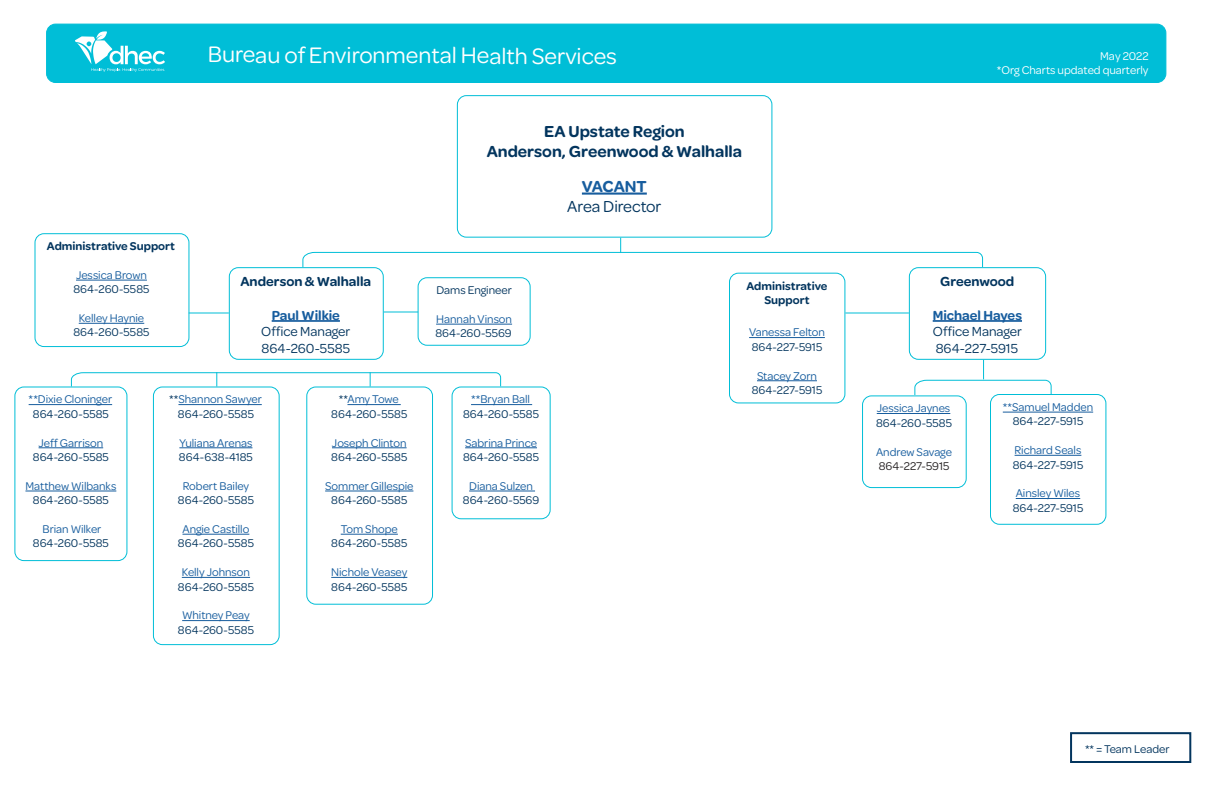
<style>
.page{position:relative;width:1224px;height:792px;background:#fff}
.page>*{position:absolute;margin:0;border:0;box-sizing:border-box;transform-origin:0 0}
.t1{font:24px "Omnes";letter-spacing:-.005em;color:#fff}
.Name_1{font:600 17px "Omnes";color:#03355e}
.Title_1{font:17px "Omnes";letter-spacing:-.005em;color:#03355e}
.Name_1-2{font:600 17px "Omnes";letter-spacing:-.005em;color:#175d9e}
.Title_2{font:14px "Omnes";letter-spacing:-.005em;color:#03355e}
.Names_2{font:600 14px "Omnes";color:#03355e}
.Title_2-2{font:600 14px "Omnes";color:#175d9e}
.Title_2-3{font:12px "Omnes";letter-spacing:.005em;color:#03355e}
.Title_2-4{font:12px "Omnes";letter-spacing:-.005em;color:#175d9e}
.Title_2-5{font:600 12px "Omnes";color:#03355e}
.t2{font:12px/14.4px "Omnes";color:#fff;text-align:right}
.Title_2-6{font:12px "Omnes";color:#231f20}
.s1{color:#03355e}
</style>
<div class="page">
<div style="left:47px;top:24px;width:1119px;height:58px;background:#00bed7;border-radius:9px"></div>
<div style="left:46px;top:24px;width:1120px;height:59px;border:1px solid #00bed7;border-radius:9px"></div>
<svg style="left:75px;top:31px;width:90px;height:41px"></svg>
<div style="left:1070px;top:732px;width:121px;height:31px;border:2px solid #03355e"></div>
<hr style="left:582px;top:193px;width:65px;height:2px;background:#175d9e">
<div style="left:457px;top:95px;width:315px;height:143px;border:1px solid #00bed7;border-radius:9px"></div>
<svg style="left:302px;top:238px;width:682px;height:29px"></svg>
<hr style="left:272px;top:320px;width:68px;height:2px;background:#175d9e">
<div style="left:229px;top:267px;width:155px;height:93px;border:1px solid #00bed7;border-radius:9px"></div>
<hr style="left:29px;top:404px;width:83px;height:1px;background:#175d9e">
<hr style="left:39px;top:447px;width:64px;height:1px;background:#175d9e">
<hr style="left:25px;top:491px;width:91px;height:1px;background:#175d9e">
<div style="left:14px;top:386px;width:113px;height:175px;border:1px solid #00bed7;border-radius:9px"></div>
<hr style="left:933px;top:320px;width:89px;height:2px;background:#175d9e">
<div style="left:909px;top:267px;width:137px;height:93px;border:1px solid #00bed7;border-radius:9px"></div>
<hr style="left:749px;top:337px;width:76px;height:1px;background:#175d9e">
<hr style="left:757px;top:380px;width:60px;height:1px;background:#175d9e">
<div style="left:729px;top:273px;width:116px;height:130px;border:1px solid #00bed7;border-radius:9px"></div>
<hr style="left:178px;top:404px;width:84px;height:1px;background:#175d9e">
<hr style="left:179px;top:447px;width:73px;height:1px;background:#175d9e">
<hr style="left:183px;top:534px;width:66px;height:1px;background:#175d9e">
<hr style="left:182px;top:577px;width:68px;height:1px;background:#175d9e">
<hr style="left:182px;top:620px;width:68px;height:1px;background:#175d9e">
<div style="left:153px;top:386px;width:127px;height:259px;border:1px solid #00bed7;border-radius:9px"></div>
<hr style="left:76px;top:280px;width:71px;height:1px;background:#175d9e">
<hr style="left:79px;top:323px;width:65px;height:1px;background:#175d9e">
<div style="left:34px;top:233px;width:155px;height:114px;border:1px solid #00bed7;border-radius:9px"></div>
<hr style="left:471px;top:404px;width:61px;height:1px;background:#175d9e">
<hr style="left:465px;top:447px;width:72px;height:1px;background:#175d9e">
<hr style="left:469px;top:491px;width:66px;height:1px;background:#175d9e">
<div style="left:452px;top:386px;width:99px;height:133px;border:1px solid #00bed7;border-radius:9px"></div>
<hr style="left:877px;top:413px;width:73px;height:1px;background:#175d9e">
<div style="left:862px;top:395px;width:105px;height:93px;border:1px solid #00bed7;border-radius:9px"></div>
<hr style="left:1003px;top:412px;width:90px;height:1px;background:#175d9e">
<hr style="left:1015px;top:455px;width:66px;height:1px;background:#175d9e">
<hr style="left:1016px;top:498px;width:64px;height:1px;background:#175d9e">
<div style="left:990px;top:394px;width:116px;height:131px;border:1px solid #00bed7;border-radius:9px"></div>
<svg style="left:914px;top:360px;width:138px;height:36px"></svg>
<hr style="left:189px;top:312px;width:40px;height:1px;background:#00bed7">
<hr style="left:845px;top:312px;width:64px;height:1px;background:#00bed7">
<svg style="left:70px;top:372px;width:432px;height:15px"></svg>
<hr style="left:347px;top:404px;width:54px;height:1px;background:#175d9e">
<hr style="left:332px;top:447px;width:75px;height:1px;background:#175d9e">
<hr style="left:325px;top:491px;width:88px;height:1px;background:#175d9e">
<hr style="left:341px;top:534px;width:57px;height:1px;background:#175d9e">
<hr style="left:331px;top:577px;width:76px;height:1px;background:#175d9e">
<div style="left:306px;top:386px;width:127px;height:219px;border:1px solid #00bed7;border-radius:9px"></div>
<hr style="left:384px;top:311px;width:40px;height:1px;background:#00bed7">
<div style="left:418px;top:278px;width:112px;height:67px;background:#fff;border-radius:9px"></div>
<hr style="left:436px;top:324px;width:76px;height:1px;background:#175d9e">
<div style="left:418px;top:277px;width:113px;height:69px;border:1px solid #00bed7;border-radius:9px"></div>
<h1 class="t1" style="left:208px;top:39px;width:411px">Bureau of Environmental Health Services</h1>
<p class="t2" style="left:997px;top:48px;width:153px">May 2022<br>*Org Charts updated quarterly</p>
<p class="Title_2-5" style="left:47px;top:238px;width:130px">Administrative Support</p>
<p class="Title_2-4" style="left:76px;top:267px;width:72px">Jessica Brown</p>
<p class="Title_2-3" style="left:74px;top:281px;width:77px">864-260-5585</p>
<p class="Title_2-4" style="left:79px;top:310px;width:67px">Kelley Haynie</p>
<p class="Title_2-3" style="left:74px;top:324px;width:77px">864-260-5585</p>
<p class="Names_2" style="left:240px;top:272px;width:132px">Anderson &amp; Walhalla</p>
<p class="Title_2-2" style="left:272px;top:305px;width:70px">Paul Wilkie</p>
<p class="Title_2" style="left:261px;top:322px;width:91px">Office Manager</p>
<p class="Title_2" style="left:262px;top:339px;width:90px">864-260-5585</p>
<p class="Title_2-4" style="left:29px;top:391px;width:85px">**Dixie Cloninger</p>
<p class="Title_2-3" style="left:33px;top:406px;width:77px">864-260-5585</p>
<p class="Title_2-4" style="left:39px;top:435px;width:66px">Jeff Garrison</p>
<p class="Title_2-3" style="left:33px;top:449px;width:77px">864-260-5585</p>
<p class="Title_2-4" style="left:25px;top:478px;width:92px">Matthew Wilbanks</p>
<p class="Title_2-3" style="left:33px;top:492px;width:77px">864-260-5585</p>
<p class="Title_2-4" style="left:42px;top:521px;width:60px">Brian Wilker</p>
<p class="Title_2-3" style="left:33px;top:535px;width:77px">864-260-5585</p>
<p class="Title_2-4" style="left:169px;top:391px;width:94px"><span class="s1">**</span>Shannon Sawyer</p>
<p class="Title_2-3" style="left:178px;top:406px;width:77px">864-260-5585</p>
<p class="Title_2-4" style="left:179px;top:435px;width:75px">Yuliana Arenas</p>
<p class="Title_2-3" style="left:179px;top:449px;width:75px">864-638-4185</p>
<p class="Title_2-4" style="left:183px;top:478px;width:68px">Robert Bailey</p>
<p class="Title_2-3" style="left:178px;top:492px;width:77px">864-260-5585</p>
<p class="Title_2-4" style="left:183px;top:521px;width:68px">Angie Castillo</p>
<p class="Title_2-3" style="left:178px;top:535px;width:77px">864-260-5585</p>
<p class="Title_2-4" style="left:182px;top:564px;width:70px">Kelly Johnson</p>
<p class="Title_2-3" style="left:178px;top:579px;width:77px">864-260-5585</p>
<p class="Title_2-4" style="left:182px;top:607px;width:69px">Whitney Peay</p>
<p class="Title_2-3" style="left:178px;top:622px;width:77px">864-260-5585</p>
<p class="Title_2-4" style="left:339px;top:391px;width:61px"><span class="s1">**</span>Amy Towe</p>
<p class="Title_2-3" style="left:331px;top:406px;width:77px">864-260-5585</p>
<p class="Title_2-4" style="left:332px;top:435px;width:76px">Joseph Clinton</p>
<p class="Title_2-3" style="left:331px;top:449px;width:77px">864-260-5585</p>
<p class="Title_2-4" style="left:325px;top:478px;width:90px">Sommer Gillespie</p>
<p class="Title_2-3" style="left:331px;top:492px;width:77px">864-260-5585</p>
<p class="Title_2-4" style="left:341px;top:521px;width:59px">Tom Shope</p>
<p class="Title_2-3" style="left:331px;top:535px;width:77px">864-260-5585</p>
<p class="Title_2-4" style="left:331px;top:564px;width:78px">Nichole Veasey</p>
<p class="Title_2-3" style="left:331px;top:579px;width:77px">864-260-5585</p>
<p class="Name_1" style="left:544px;top:119px;width:142px">EA Upstate Region</p>
<p class="Name_1" style="left:487px;top:140px;width:257px">Anderson, Greenwood &amp; Walhalla</p>
<p class="Name_1-2" style="left:582px;top:174px;width:66px">VACANT</p>
<p class="Title_1" style="left:567px;top:195px;width:96px">Area Director</p>
<p class="Title_2-3" style="left:436px;top:282px;width:77px">Dams Engineer</p>
<p class="Title_2-4" style="left:436px;top:311px;width:77px">Hannah Vinson</p>
<p class="Title_2-3" style="left:435px;top:325px;width:78px">864-260-5569</p>
<p class="Title_2-4" style="left:471px;top:391px;width:61px">**Bryan Ball</p>
<p class="Title_2-3" style="left:463px;top:406px;width:77px">864-260-5585</p>
<p class="Title_2-4" style="left:465px;top:435px;width:73px">Sabrina Prince</p>
<p class="Title_2-3" style="left:463px;top:449px;width:77px">864-260-5585</p>
<p class="Title_2-4" style="left:469px;top:478px;width:65px">Diana Sulzen</p>
<p class="Title_2-3" style="left:463px;top:492px;width:78px">864-260-5569</p>
<p class="Title_2-5" style="left:747px;top:277px;width:82px">Administrative</p>
<p class="Title_2-5" style="left:764px;top:292px;width:47px">Support</p>
<p class="Title_2-4" style="left:749px;top:324px;width:77px">Vanessa Felton</p>
<p class="Title_2-3" style="left:752px;top:339px;width:72px">864-227-5915</p>
<p class="Title_2-4" style="left:757px;top:368px;width:61px">Stacey Zorn</p>
<p class="Title_2-3" style="left:752px;top:382px;width:72px">864-227-5915</p>
<p class="Names_2" style="left:940px;top:272px;width:76px">Greenwood</p>
<p class="Title_2-2" style="left:933px;top:305px;width:91px">Michael Hayes</p>
<p class="Title_2" style="left:933px;top:322px;width:91px">Office Manager</p>
<p class="Title_2" style="left:936px;top:339px;width:84px">864-227-5915</p>
<p class="Title_2-4" style="left:877px;top:400px;width:75px">Jessica Jaynes</p>
<p class="Title_2-3" style="left:876px;top:415px;width:77px">864-260-5585</p>
<p class="Title_2-4" style="left:876px;top:443px;width:78px">Andrew Savage</p>
<p class="Title_2-6" style="left:879px;top:458px;width:72px">864-227-5915</p>
<p class="Title_2-4" style="left:1003px;top:399px;width:92px">**Samuel Madden</p>
<p class="Title_2-3" style="left:1013px;top:413px;width:72px">864-227-5915</p>
<p class="Title_2-4" style="left:1015px;top:442px;width:68px">Richard Seals</p>
<p class="Title_2-3" style="left:1013px;top:456px;width:72px">864-227-5915</p>
<p class="Title_2-4" style="left:1016px;top:485px;width:66px">Ainsley Wiles</p>
<p class="Title_2-3" style="left:1013px;top:500px;width:72px">864-227-5915</p>
<p class="Title_2-3" style="left:1085px;top:741px;width:86px">** = Team Leader</p>
</div>
